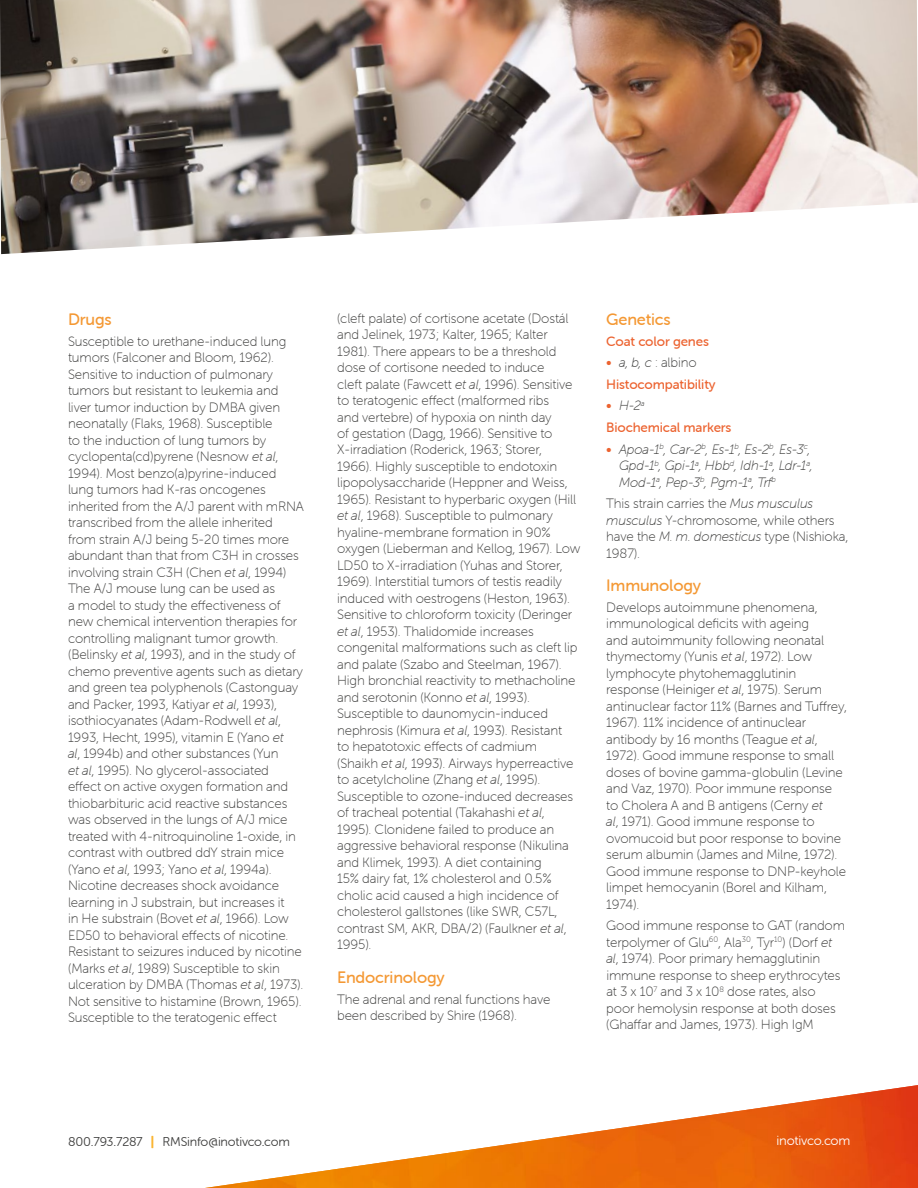
<style>
.page{position:relative;width:918px;height:1188px;background:#fff}
.page>*{position:absolute;margin:0;border:0;box-sizing:border-box;transform-origin:0 0}
.t1{font:16.5px "Museo Sans Rounded 500";letter-spacing:-.01em;color:#f49833}
.t2{font:13.5px/16.5px "Museo Sans Rounded 100";letter-spacing:-.01em;color:#3c3c3b}
.t3{font:italic 13.5px/16.5px "Museo Sans Rounded 100";letter-spacing:-.01em;color:#3c3c3b}
.t4{font:13.5px "Museo Sans Rounded 500";letter-spacing:-.01em;color:#ec6330}
.t5{font:13.2px "Museo Sans Rounded 300";letter-spacing:-.015em;color:#fff}
.t6{font:12.75px "Museo Sans Rounded 300";letter-spacing:-.015em;color:#3c3c3b}
.s1{font-style:italic}
.s2{font-family:"Museo Sans Rounded 500";color:#ec6330}
.s3{font-family:"Museo Sans Rounded 500";font-style:normal;color:#ec6330}
.s4{font-family:"Museo Sans Rounded 900";color:#fab42f}
</style>
<div class="page">
<img style="left:205px;top:1085px;width:713px;height:103px">
<img style="left:0;top:0;width:918px;height:254px">
<p class="t1" style="left:68px;top:310px;width:45px">Drugs</p>
<p class="t2" style="left:68px;top:333px;width:237px">Susceptible to urethane-induced lung tumors (Falconer and Bloom, 1962).<br>Sensitive to induction of pulmonary tumors but resistant to leukemia and liver tumor induction by DMBA given neonatally (Flaks, 1968). Susceptible<br>to the induction of lung tumors by cyclopenta(cd)pyrene (Nesnow <span class="s1">et al</span>, 1994). Most benzo(a)pyrine-induced lung tumors had K-ras oncogenes inherited from the A/J parent with mRNA transcribed from the allele inherited from strain A/J being 5-20 times more abundant than that from C3H in crosses involving strain C3H (Chen <span class="s1">et al</span>, 1994)<br>The A/J mouse lung can be used as<br>a model to study the effectiveness of new chemical intervention therapies for controlling malignant tumor growth. (Belinsky <span class="s1">et al</span>, 1993), and in the study of chemo preventive agents such as dietary and green tea polyphenols (Castonguay and Packer, 1993, Katiyar <span class="s1">et al</span>, 1993), isothiocyanates (Adam-Rodwell <span class="s1">et al</span>, 1993, Hecht, 1995), vitamin E (Yano <span class="s1">et<br>al</span>, 1994b) and other substances (Yun<br><span class="s1">et al</span>, 1995). No glycerol-associated effect on active oxygen formation and thiobarbituric acid reactive substances was observed in the lungs of A/J mice treated with 4-nitroquinoline 1-oxide, in contrast with outbred ddY strain mice (Yano <span class="s1">et al</span>, 1993; Yano <span class="s1">et al</span>, 1994a).<br>Nicotine decreases shock avoidance learning in J substrain, but increases it<br>in He substrain (Bovet <span class="s1">et al</span>, 1966). Low ED50 to behavioral effects of nicotine.<br>Resistant to seizures induced by nicotine (Marks <span class="s1">et al</span>, 1989) Susceptible to skin ulceration by DMBA (Thomas <span class="s1">et al</span>, 1973).<br>Not sensitive to histamine (Brown, 1965).<br>Susceptible to the teratogenic effect</p>
<p class="t2" style="left:337px;top:310px;width:245px">(cleft palate) of cortisone acetate (Dostál and Jelinek, 1973; Kalter, 1965; Kalter 1981). There appears to be a threshold dose of cortisone needed to induce<br>cleft palate (Fawcett <span class="s1">et al</span>, 1996). Sensitive to teratogenic effect (malformed ribs<br>and vertebre) of hypoxia on ninth day<br>of gestation (Dagg, 1966). Sensitive to X-irradiation (Roderick, 1963; Storer,<br>1966). Highly susceptible to endotoxin lipopolysaccharide (Heppner and Weiss, 1965). Resistant to hyperbaric oxygen (Hill <span class="s1">et al</span>, 1968). Susceptible to pulmonary hyaline-membrane formation in 90% oxygen (Lieberman and Kellog, 1967). Low LD50 to X-irradiation (Yuhas and Storer, 1969). Interstitial tumors of testis readily induced with oestrogens (Heston, 1963).<br>Sensitive to chloroform toxicity (Deringer <span class="s1">et al</span>, 1953). Thalidomide increases congenital malformations such as cleft lip and palate (Szabo and Steelman, 1967).<br>High bronchial reactivity to methacholine and serotonin (Konno <span class="s1">et al</span>, 1993).<br>Susceptible to daunomycin-induced nephrosis (Kimura <span class="s1">et al</span>, 1993). Resistant<br>to hepatotoxic effects of cadmium (Shaikh <span class="s1">et al</span>, 1993). Airways hyperreactive to acetylcholine (Zhang <span class="s1">et al</span>, 1995).<br>Susceptible to ozone-induced decreases of tracheal potential (Takahashi <span class="s1">et al</span>, 1995). Clonidene failed to produce an aggressive behavioral response (Nikulina and Klimek, 1993). A diet containing<br>15% dairy fat, 1% cholesterol and 0.5% cholic acid caused a high incidence of cholesterol gallstones (like SWR, C57L, contrast SM, AKR, DBA/2) (Faulkner <span class="s1">et al</span>, 1995).</p>
<p class="t1" style="left:337px;top:968px;width:109px">Endocrinology</p>
<p class="t2" style="left:337px;top:991px;width:215px">The adrenal and renal functions have been described by Shire (1968).</p>
<p class="t1" style="left:606px;top:310px;width:66px">Genetics</p>
<p class="t4" style="left:606px;top:334px;width:104px">Coat color genes</p>
<p class="t2" style="left:606px;top:355px;width:92px"><span class="s2">•</span> <span class="s1">a, b, c</span> : albino</p>
<p class="t4" style="left:606px;top:377px;width:111px">Histocompatibility</p>
<p class="t3" style="left:606px;top:398px;width:40px"><span class="s3">•</span> H-2<sup>a</sup></p>
<p class="t4" style="left:606px;top:420px;width:127px">Biochemical markers</p>
<p class="t3" style="left:619px;top:441px;width:195px;text-indent:-13px"><span class="s3">•</span> Apoa-1<sup>b</sup>, Car-2<sup>b</sup>, Es-1<sup>b</sup>, Es-2<sup>b</sup>, Es-3<sup>c</sup>,<br>Gpd-1<sup>b</sup>, Gpi-1<sup>a</sup>, Hbb<sup>d</sup>, Idh-1<sup>a</sup>, Ldr-1<sup>a</sup>,<br>Mod-1<sup>a</sup>, Pep-3<sup>b</sup>, Pgm-1<sup>a</sup>, Trf<sup>b</sup></p>
<p class="t2" style="left:606px;top:496px;width:244px">This strain carries the <span class="s1">Mus musculus musculus</span> Y-chromosome, while others have the <span class="s1">M. m. domesticus</span> type (Nishioka,<br>1987).</p>
<p class="t1" style="left:606px;top:576px;width:96px">Immunology</p>
<p class="t2" style="left:606px;top:599px;width:242px">Develops autoimmune phenomena, immunological deficits with ageing<br>and autoimmunity following neonatal thymectomy (Yunis <span class="s1">et al</span>, 1972). Low lymphocyte phytohemagglutinin response (Heiniger <span class="s1">et al</span>, 1975). Serum antinuclear factor 11% (Barnes and Tuffrey, 1967). 11% incidence of antinuclear antibody by 16 months (Teague <span class="s1">et al</span>, 1972). Good immune response to small doses of bovine gamma-globulin (Levine and Vaz, 1970). Poor immune response to Cholera A and B antigens (Cerny <span class="s1">et<br>al</span>, 1971). Good immune response to ovomucoid but poor response to bovine serum albumin (James and Milne, 1972).<br>Good immune response to DNP-keyhole limpet hemocyanin (Borel and Kilham, 1974).</p>
<p class="t2" style="left:606px;top:917px;width:240px">Good immune response to GAT (random terpolymer of Glu<sup>60</sup>, Ala<sup>30</sup>, Tyr<sup>10</sup>) (Dorf <span class="s1">et al</span>, 1974). Poor primary hemagglutinin immune response to sheep erythrocytes at 3 x 10<sup>7</sup> and 3 x 10<sup>8</sup> dose rates, also poor hemolysin response at both doses (Ghaffar and James, 1973). High IgM</p>
<p class="t6" style="left:68px;top:1135px;width:223px">800.793.7287 <span class="s4">|</span> RMSinfo@inotivco.com</p>
<p class="t5" style="left:777px;top:1133px;width:75px">inotivco.com</p>
</div>
